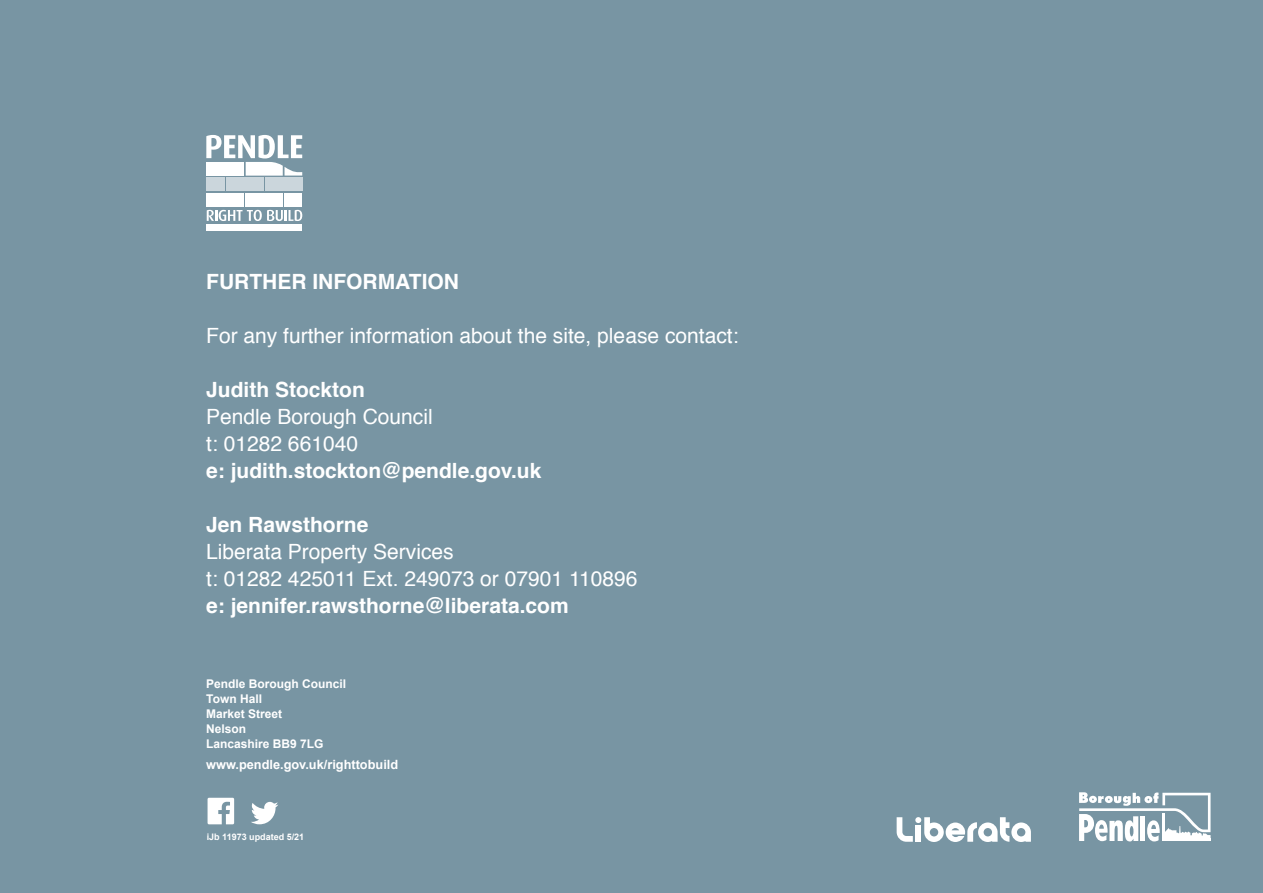
<style>
.page{position:relative;width:1263px;height:893px;background:#7895a3}
.page>*{position:absolute;margin:0;border:0;box-sizing:border-box;transform-origin:0 0}
.t1{font:700 21px/27px "Helvetica";color:#fff}
.t2{font:21px "Helvetica";color:#fff}
.t3{font:700 12.75px "Arial";color:#fff}
.t4{font:700 12px "Arial";color:#fff}
.t5{font:700 9px "Arial";color:#fff}
.s1{font-weight:400}
</style>
<div class="page">
<svg style="left:1079px;top:792px;width:131px;height:49px"></svg>
<svg style="left:897px;top:817px;width:134px;height:25px"></svg>
<svg style="left:251px;top:802px;width:27px;height:22px"></svg>
<svg style="left:208px;top:798px;width:26px;height:26px"></svg>
<svg style="left:207px;top:210px;width:95px;height:11px"></svg>
<div style="left:206px;top:193px;width:38px;height:14px;background:#fff"></div>
<div style="left:246px;top:193px;width:37px;height:14px;background:#fff"></div>
<div style="left:284px;top:193px;width:18px;height:14px;background:#fff"></div>
<div style="left:226px;top:178px;width:37px;height:13px;background:#cbd6dc"></div>
<div style="left:265px;top:178px;width:37px;height:13px;background:#cbd6dc"></div>
<div style="left:206px;top:177px;width:19px;height:14px;background:#cbd6dc"></div>
<div style="left:207px;top:224px;width:95px;height:6px;background:#fff"></div>
<svg style="left:206px;top:135px;width:96px;height:41px"></svg>
<p class="t1" style="left:206px;top:269px;width:254px">FURTHER INFORMATION</p>
<p class="t2" style="left:206px;top:320px;width:534px">For any further information about the site, please contact:</p>
<p class="t1" style="left:206px;top:377px;width:337px">Judith Stockton<br><span class="s1">Pendle Borough Council<br>t: 01282 661040<br></span>e: judith.stockton@pendle.gov.uk</p>
<p class="t1" style="left:206px;top:512px;width:164px">Jen Rawsthorne</p>
<p class="t2" style="left:206px;top:536px;width:249px">Liberata Property Services</p>
<p class="t2" style="left:206px;top:563px;width:433px">t: 01282 425011 Ext. 249073 or 07901 110896</p>
<p class="t1" style="left:206px;top:593px;width:364px">e: jennifer.rawsthorne@liberata.com</p>
<p class="t4" style="left:206px;top:675px;width:142px">Pendle Borough Council</p>
<p class="t4" style="left:206px;top:690px;width:57px">Town Hall</p>
<p class="t4" style="left:206px;top:705px;width:78px">Market Street</p>
<p class="t4" style="left:206px;top:720px;width:42px">Nelson</p>
<p class="t4" style="left:206px;top:735px;width:119px">Lancashire BB9 7LG</p>
<p class="t3" style="left:206px;top:756px;width:193px">www.pendle.gov.uk/righttobuild</p>
<p class="t5" style="left:207px;top:831px;width:99px">iJb 11973 updated 5/21</p>
</div>
